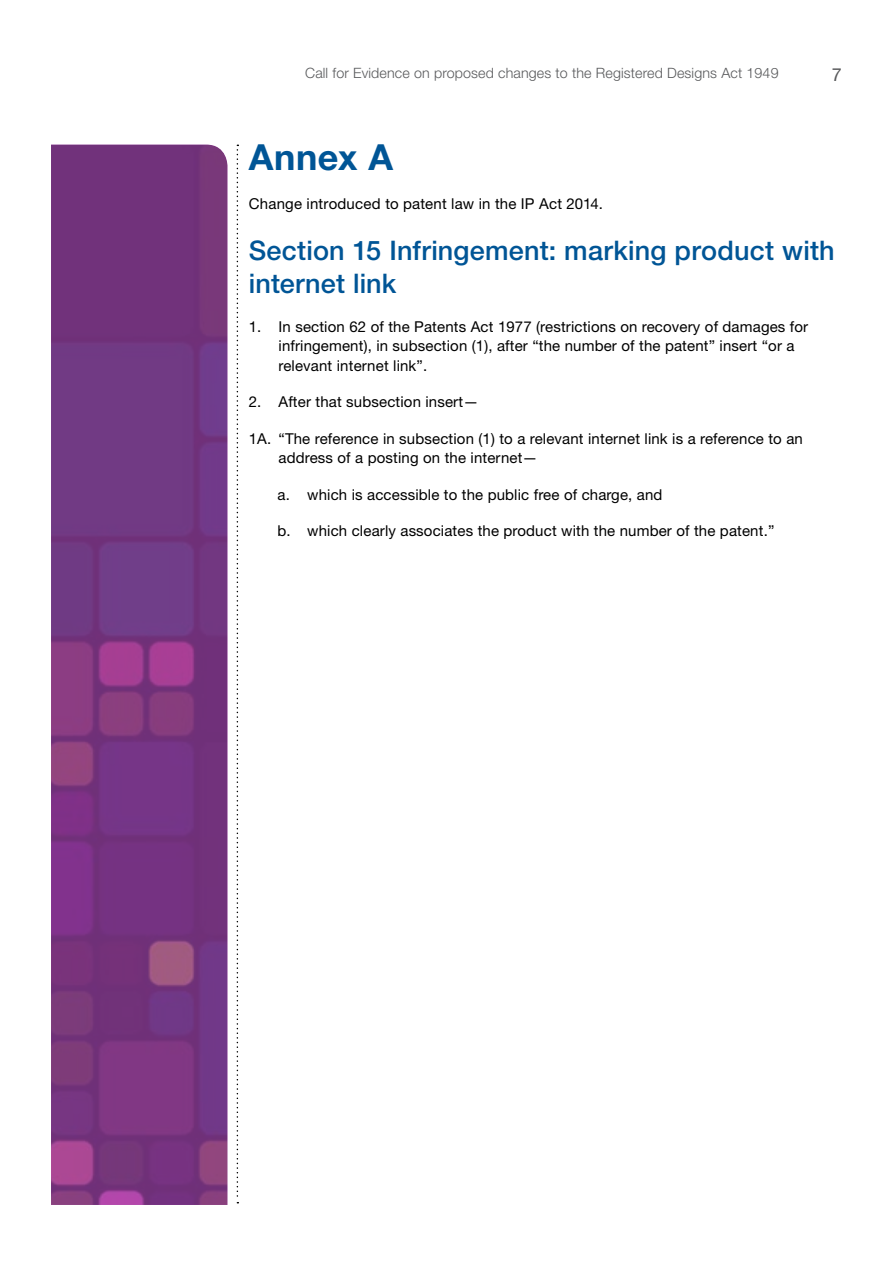
<style>
.page{position:relative;width:893px;height:1263px;background:#fff}
.page>*{position:absolute;margin:0;border:0;box-sizing:border-box;transform-origin:0 0}
.Heading_1{font:700 36px "Helvetica Neue LT Std";letter-spacing:.015em;color:#005596}
.Heading_2{font:500 27px/32.4px "Helvetica Neue LT Std";letter-spacing:.005em;color:#005596}
.t1{font:18px "Helvetica Neue LT Std";color:#58595b}
.Body{font:15px/19.5px "Helvetica Neue LT Std";letter-spacing:.01em;color:#000}
.t2{font:300 14.25px "Helvetica Neue LT Std";letter-spacing:.01em;color:#58595b}
</style>
<div class="page">
<svg style="left:237px;top:145px;width:1px;height:1058px"></svg>
<img style="left:51px;top:145px;width:176px;height:1060px">
<p class="t2" style="left:305px;top:64px;width:475px">Call for Evidence on proposed changes to the Registered Designs Act 1949</p>
<p class="t1" style="left:832px;top:64px;width:12px">7</p>
<h1 class="Heading_1" style="left:249px;top:135px;width:146px">Annex A</h1>
<p class="Body" style="left:249px;top:194px;width:356px">Change introduced to patent law in the IP Act 2014.</p>
<h2 class="Heading_2" style="left:249px;top:234px;width:587px">Section 15 Infringement: marking product with internet link</h2>
<p class="Body" style="left:279px;top:316px;width:531px;text-indent:-30px">1. In section 62 of the Patents Act 1977 (restrictions on recovery of damages for infringement), in subsection (1), after “the number of the patent” insert “or a relevant internet link”.</p>
<p class="Body" style="left:249px;top:392px;width:231px">2. After that subsection insert—</p>
<p class="Body" style="left:279px;top:428px;width:526px;text-indent:-30px">1A. “The reference in subsection (1) to a relevant internet link is a reference to an address of a posting on the internet—</p>
<p class="Body" style="left:277px;top:484px;width:386px">a. which is accessible to the public free of charge, and</p>
<p class="Body" style="left:277px;top:521px;width:498px">b. which clearly associates the product with the number of the patent.”</p>
</div>
